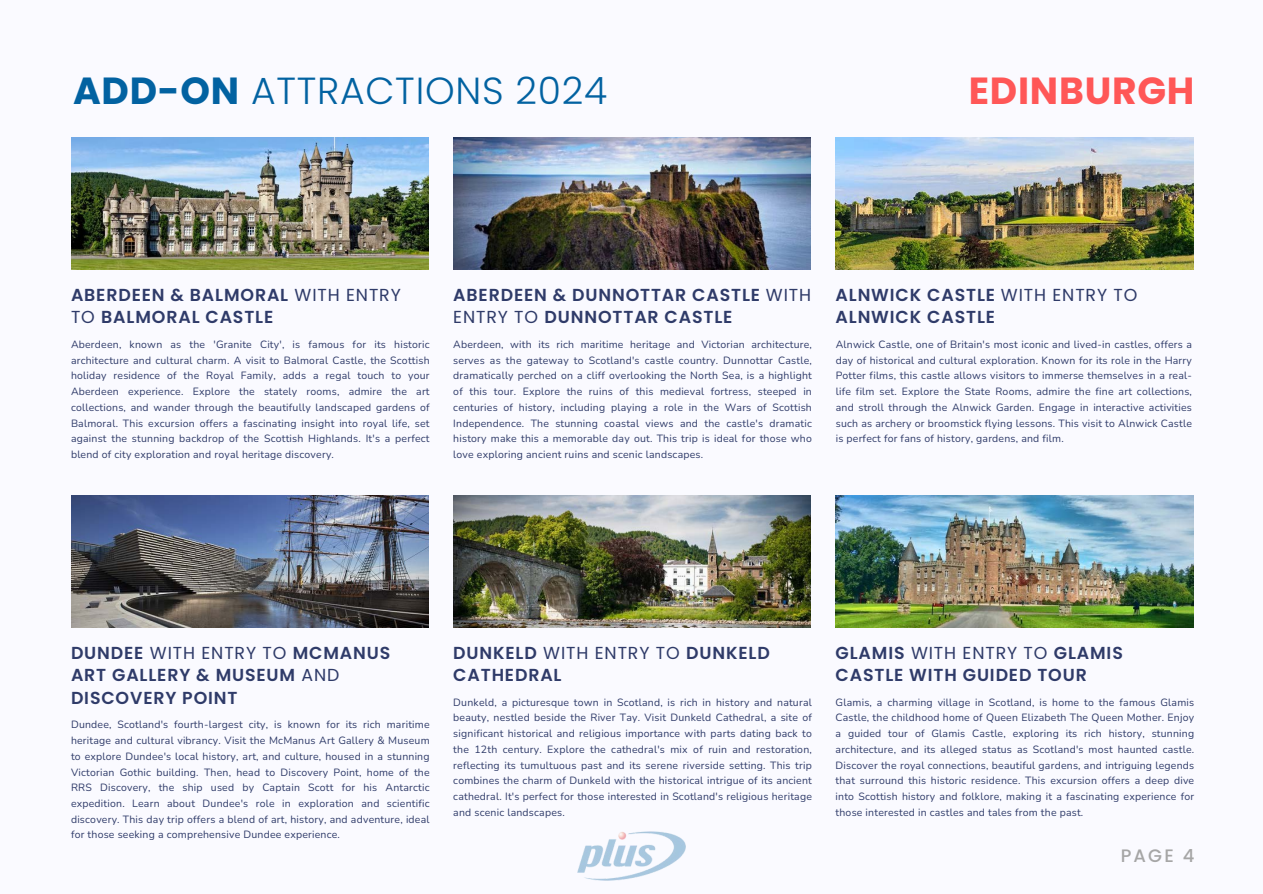
<style>
.page{position:relative;width:1263px;height:894px;background:#fff}
.page>*{position:absolute;margin:0;border:0;box-sizing:border-box;transform-origin:0 0}
.t1{font:300 37.65px "Poppins";letter-spacing:.02em;color:#0262a1}
.t2{font:700 37.65px "Poppins";letter-spacing:.02em;color:#ff5757}
.t3{font:500 18px "Poppins";color:#a6a6a6}
.t4{font:600 17.4px/22.5px "Poppins";letter-spacing:.05em;color:#2f3b69}
.t5{font:10.5px/15.8px "Nunito";letter-spacing:.02em;color:#2f3b69;text-align:justify}
.s1{font-weight:700}
.s2{font-weight:400}
</style>
<div class="page">
<div style="left:0;top:0;width:1263px;height:893px;background:#fafaff"></div>
<img style="left:577px;top:831px;width:108px;height:50px">
<img style="left:71px;top:138px;width:358px;height:131px">
<img style="left:836px;top:138px;width:357px;height:131px">
<img style="left:453px;top:138px;width:358px;height:131px">
<img style="left:71px;top:495px;width:358px;height:132px">
<img style="left:453px;top:495px;width:358px;height:132px">
<img style="left:836px;top:495px;width:357px;height:132px">
<p class="t1" style="left:73px;top:64px;width:536px"><span class="s1">ADD-ON</span> ATTRACTIONS 2024</p>
<p class="t2" style="left:969px;top:64px;width:227px">EDINBURGH</p>
<p class="t4" style="left:71px;top:283px;width:331px">ABERDEEN &amp; BALMORAL <span class="s2">WITH ENTRY<br>TO</span> BALMORAL CASTLE</p>
<p class="t5" style="left:71px;top:336px;width:360px">Aberdeen, known as the 'Granite City', is famous for its historic architecture and cultural charm. A visit to Balmoral Castle, the Scottish holiday residence of the Royal Family, adds a regal touch to your Aberdeen experience. Explore the stately rooms, admire the art collections, and wander through the beautifully landscaped gardens of Balmoral. This excursion offers a fascinating insight into royal life, set against the stunning backdrop of the Scottish Highlands. It's a perfect blend of city exploration and royal heritage discovery.</p>
<p class="t4" style="left:453px;top:283px;width:359px">ABERDEEN &amp; DUNNOTTAR CASTLE <span class="s2">WITH<br>ENTRY TO</span> DUNNOTTAR CASTLE</p>
<p class="t5" style="left:453px;top:336px;width:360px">Aberdeen, with its rich maritime heritage and Victorian architecture, serves as the gateway to Scotland's castle country. Dunnottar Castle, dramatically perched on a cliff overlooking the North Sea, is a highlight of this tour. Explore the ruins of this medieval fortress, steeped in centuries of history, including playing a role in the Wars of Scottish Independence. The stunning coastal views and the castle's dramatic history make this a memorable day out. This trip is ideal for those who love exploring ancient ruins and scenic landscapes.</p>
<p class="t4" style="left:836px;top:283px;width:303px">ALNWICK CASTLE <span class="s2">WITH ENTRY TO<br></span>ALNWICK CASTLE</p>
<p class="t5" style="left:836px;top:336px;width:358px">Alnwick Castle, one of Britain's most iconic and lived-in castles, offers a day of historical and cultural exploration. Known for its role in the Harry Potter films, this castle allows visitors to immerse themselves in a real&shy;life film set. Explore the State Rooms, admire the fine art collections, and stroll through the Alnwick Garden. Engage in interactive activities such as archery or broomstick flying lessons. This visit to Alnwick Castle is perfect for fans of history, gardens, and film.</p>
<p class="t4" style="left:71px;top:641px;width:321px">DUNDEE <span class="s2">WITH ENTRY TO</span> MCMANUS<br>ART GALLERY &amp; MUSEUM <span class="s2">AND<br></span>DISCOVERY POINT</p>
<p class="t5" style="left:71px;top:716px;width:360px">Dundee, Scotland's fourth-largest city, is known for its rich maritime heritage and cultural vibrancy. Visit the McManus Art Gallery &amp; Museum to explore Dundee's local history, art, and culture, housed in a stunning Victorian Gothic building. Then, head to Discovery Point, home of the RRS Discovery, the ship used by Captain Scott for his Antarctic expedition. Learn about Dundee's role in exploration and scientific discovery. This day trip offers a blend of art, history, and adventure, ideal for those seeking a comprehensive Dundee experience.</p>
<p class="t4" style="left:453px;top:641px;width:318px">DUNKELD <span class="s2">WITH ENTRY TO</span> DUNKELD<br>CATHEDRAL</p>
<p class="t5" style="left:453px;top:694px;width:360px">Dunkeld, a picturesque town in Scotland, is rich in history and natural beauty, nestled beside the River Tay. Visit Dunkeld Cathedral, a site of significant historical and religious importance with parts dating back to the 12th century. Explore the cathedral's mix of ruin and restoration, reflecting its tumultuous past and its serene riverside setting. This trip combines the charm of Dunkeld with the historical intrigue of its ancient cathedral. It's perfect for those interested in Scotland's religious heritage and scenic landscapes.</p>
<p class="t4" style="left:836px;top:641px;width:289px">GLAMIS <span class="s2">WITH ENTRY TO</span> GLAMIS<br>CASTLE WITH GUIDED TOUR</p>
<p class="t5" style="left:836px;top:694px;width:360px">Glamis, a charming village in Scotland, is home to the famous Glamis Castle, the childhood home of Queen Elizabeth The Queen Mother. Enjoy a guided tour of Glamis Castle, exploring its rich history, stunning architecture, and its alleged status as Scotland's most haunted castle.<br>Discover the royal connections, beautiful gardens, and intriguing legends that surround this historic residence. This excursion offers a deep dive into Scottish history and folklore, making it a fascinating experience for those interested in castles and tales from the past.</p>
<p class="t3" style="left:1121px;top:843px;width:75px">PAGE 4</p>
</div>
